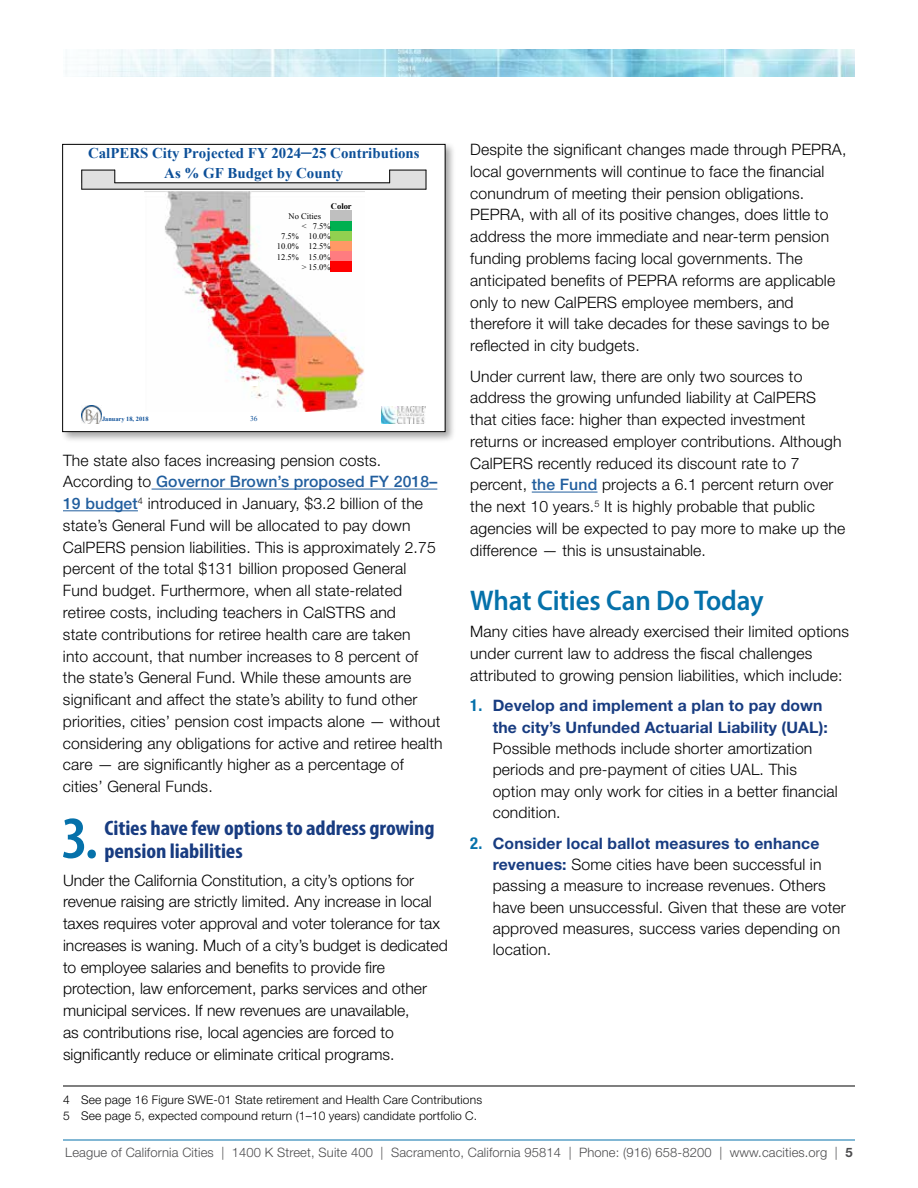
<style>
.page{position:relative;width:918px;height:1188px;background:#fff}
.page>*{position:absolute;margin:0;border:0;box-sizing:border-box;transform-origin:0 0}
.t1{font:600 condensed 60.15px "Myriad Pro";color:#0571aa;scale:1.08 1}
.t2{font:600 28.5px "Myriad Pro";letter-spacing:-.005em;color:#0571aa;scale:.95 1}
.t3{font:700 condensed 21px/22.5px "Myriad Pro";letter-spacing:-.005em;color:#183c81;scale:1.08 1}
.t4{font:300 15.75px/21.8px "Helvetica Neue LT Std";letter-spacing:.01em;color:#000}
.t5{font:700 15.75px/21.3px "Helvetica Neue LT Std";letter-spacing:.01em;color:#183c81}
.t6{font:14.85px/19.2px "Times New Roman Bd MS";color:#0c4f98;text-align:center}
.t7{font:300 12.9px "Helvetica Neue LT Std";letter-spacing:.01em;color:#4d4d4f}
.t8{font:300 12px/16.5px "Helvetica Neue LT Std";letter-spacing:.01em;color:#000}
.t9{font:8.55px "Times New Roman MS";color:#000}
.t10{font:8.55px "Times New Roman Bd MS";color:#000}
.t11{font:7.5px "Times New Roman MS";color:#0c4f98}
.t12{font:6.3px "Times New Roman Bd MS";color:#0c4f98}
.s1{font-weight:500;color:#215e9e}
.s2{font-stretch:condensed;font-size:16.5px;color:#0571aa}
.s3{font-weight:700;font-stretch:condensed;font-size:16.5px;color:#0571aa}
.s4{font-weight:700;color:#183c81}
.s5{font-size:20.7px}
.s6{font-weight:700}
</style>
<div class="page">
<hr style="left:63px;top:1140px;width:792px;height:1px;background:#0571aa">
<img style="left:65px;top:50px;width:790px;height:26px">
<hr style="left:152px;top:489px;width:285px;height:1px;background:#215e9e">
<hr style="left:63px;top:510px;width:75px;height:1px;background:#215e9e">
<hr style="left:63px;top:1086px;width:792px;height:1px;background:#000">
<hr style="left:532px;top:492px;width:66px;height:1px;background:#215e9e">
<div style="left:60px;top:142px;width:397px;height:301px;background:#000;opacity:.35"></div>
<div style="left:63px;top:145px;width:382px;height:286px;background:#fff"></div>
<img style="left:82px;top:405px;width:19px;height:18px">
<img style="left:381px;top:406px;width:45px;height:17px">
<div style="left:82px;top:170px;width:33px;height:13px;background:#e0e0e0"></div>
<div style="left:390px;top:170px;width:36px;height:13px;background:#e0e0e0"></div>
<div style="left:82px;top:183px;width:37px;height:6px;background:#e0e0e0"></div>
<div style="left:119px;top:183px;width:271px;height:6px;background:#e0e0e0"></div>
<div style="left:390px;top:183px;width:36px;height:6px;background:#e0e0e0"></div>
<svg style="left:115px;top:170px;width:1px;height:13px"></svg>
<svg style="left:389px;top:171px;width:1px;height:12px"></svg>
<hr style="left:115px;top:183px;width:275px;height:1px;background:#000">
<svg style="left:81px;top:171px;width:1px;height:18px"></svg>
<svg style="left:426px;top:170px;width:1px;height:19px"></svg>
<hr style="left:81px;top:170px;width:34px;height:1px;background:#000">
<hr style="left:389px;top:170px;width:37px;height:1px;background:#000">
<hr style="left:81px;top:189px;width:345px;height:1px;background:#000">
<img style="left:165px;top:192px;width:199px;height:219px">
<div style="left:331px;top:211px;width:21px;height:10px;background:#bfbfbf"></div>
<div style="left:331px;top:221px;width:21px;height:10px;background:#00b050"></div>
<div style="left:331px;top:231px;width:21px;height:10px;background:#92d050"></div>
<div style="left:331px;top:241px;width:21px;height:11px;background:#f96"></div>
<div style="left:331px;top:252px;width:21px;height:10px;background:#ff7c80"></div>
<div style="left:331px;top:262px;width:21px;height:10px;background:#f00"></div>
<div style="left:250px;top:381px;width:8px;height:5px;background:#fff"></div>
<div style="left:62px;top:144px;width:384px;height:288px;border:1px solid #000"></div>
<p class="t4" style="left:470px;top:138px;width:378px">Despite the significant changes made through PEPRA, local governments will continue to face the financial conundrum of meeting their pension obligations.<br>PEPRA, with all of its positive changes, does little to address the more immediate and near-term pension funding problems facing local governments. The anticipated benefits of PEPRA reforms are applicable only to new CalPERS employee members, and therefore it will take decades for these savings to be reflected in city budgets.</p>
<p class="t4" style="left:470px;top:365px;width:377px">Under current law, there are only two sources to address the growing unfunded liability at CalPERS that cities face: higher than expected investment returns or increased employer contributions. Although CalPERS recently reduced its discount rate to 7 percent, <span class="s1">the Fund</span> projects a 6.1 percent return over the next 10 years.<sup>5</sup> It is highly probable that public agencies will be expected to pay more to make up the difference — this is unsustainable.</p>
<h2 class="t2" style="left:470px;top:582px;width:310px">What Cities Can Do Today</h2>
<p class="t4" style="left:470px;top:621px;width:380px">Many cities have already exercised their limited options under current law to address the fiscal challenges attributed to growing pension liabilities, which include:</p>
<p class="t5" style="left:493px;top:695px;width:337px;text-indent:-22px"><span class="s2">1.</span> Develop and implement a plan to pay down the city’s Unfunded Actuarial Liability (UAL):</p>
<p class="t4" style="left:493px;top:738px;width:346px;line-height:21.3px">Possible methods include shorter amortization periods and pre-payment of cities UAL. This option may only work for cities in a better financial condition.</p>
<p class="t4" style="left:493px;top:832px;width:355px;line-height:21.3px;text-indent:-22px"><span class="s3">2.</span> <span class="s4">Consider local ballot measures to enhance revenues:</span> Some cities have been successful in passing a measure to increase revenues. Others have been unsuccessful. Given that these are voter approved measures, success varies depending on location.</p>
<p class="t6" style="left:88px;top:144px;width:333px">CalPERS City Projected FY 2024<span class="s5">–</span>25 Contributions<br>As % GF Budget by County</p>
<p class="t10" style="left:331px;top:201px;width:22px">Color</p>
<p class="t9" style="left:289px;top:211px;width:34px">No Cities</p>
<p class="t9" style="left:302px;top:221px;width:30px">&lt; 7.5%</p>
<p class="t9" style="left:281px;top:231px;width:51px">7.5% 10.0%</p>
<p class="t9" style="left:277px;top:242px;width:55px">10.0% 12.5%</p>
<p class="t9" style="left:277px;top:252px;width:55px">12.5% 15.0%</p>
<p class="t9" style="left:302px;top:262px;width:30px">&gt; 15.0%</p>
<p class="t12" style="left:102px;top:415px;width:48px">January 18, 2018</p>
<p class="t11" style="left:250px;top:414px;width:9px">36</p>
<p class="t4" style="left:63px;top:449px;width:381px">The state also faces increasing pension costs.<br>According to <span class="s1">Governor Brown’s proposed FY 2018– 19 budget</span><sup>4</sup> introduced in January, $3.2 billion of the state’s General Fund will be allocated to pay down CalPERS pension liabilities. This is approximately 2.75 percent of the total $131 billion proposed General Fund budget. Furthermore, when all state-related retiree costs, including teachers in CalSTRS and<br>state contributions for retiree health care are taken<br>into account, that number increases to 8 percent of the state’s General Fund. While these amounts are significant and affect the state’s ability to fund other priorities, cities’ pension cost impacts alone — without considering any obligations for active and retiree health care — are significantly higher as a percentage of cities’ General Funds.</p>
<h1 class="t1" style="left:61px;top:801px;width:36px">3.</h1>
<h3 class="t3" style="left:104px;top:817px;width:307px">Cities have few options to address growing pension liabilities</h3>
<p class="t4" style="left:63px;top:869px;width:386px">Under the California Constitution, a city’s options for revenue raising are strictly limited. Any increase in local taxes requires voter approval and voter tolerance for tax increases is waning. Much of a city’s budget is dedicated to employee salaries and benefits to provide fire protection, law enforcement, parks services and other municipal services. If new revenues are unavailable,<br>as contributions rise, local agencies are forced to significantly reduce or eliminate critical programs.</p>
<p class="t8" style="left:63px;top:1091px;width:421px">4 See page 16 Figure SWE-01 State retirement and Health Care Contributions<br>5 See page 5, expected compound return (1–10 years) candidate portfolio C.</p>
<p class="t7" style="left:65px;top:1144px;width:789px">League of California Cities | 1400 K Street, Suite 400 | Sacramento, California 95814 | Phone: (916) 658-8200 | www.cacities.org | <span class="s6">5</span></p>
</div>
